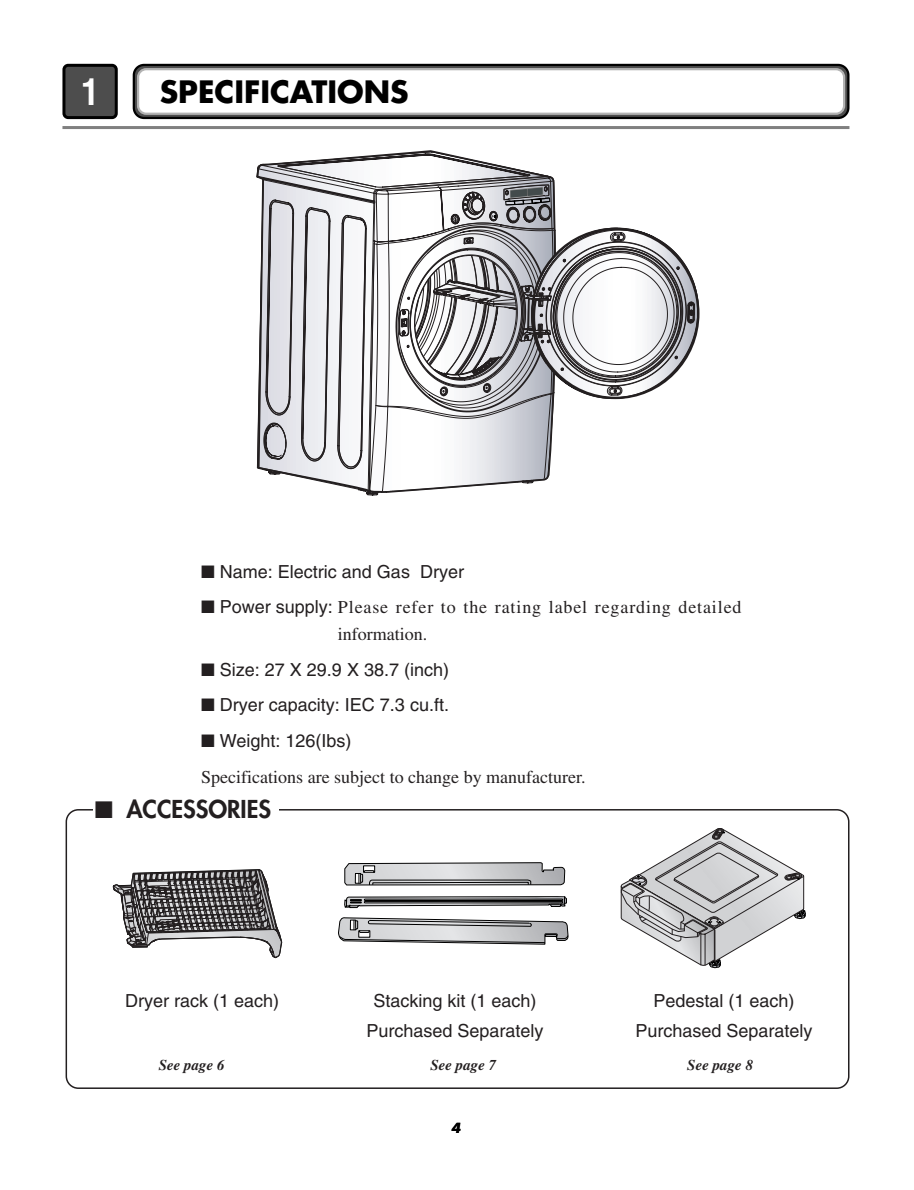
<style>
.page{position:relative;width:914px;height:1190px;background:#fff}
.page>*{position:absolute;margin:0;border:0;box-sizing:border-box;transform-origin:0 0}
.t1{font:700 37.5px "Helvetica";color:#fff;scale:.9 1}
.t2{font:700 30px "Futura";color:#000}
.t3{font:800 24px "Futura";color:#231f20}
.t4{font:18px/30.2px "Helvetica";color:#231f20;text-align:center}
.t5{font:18px/27px "Times";letter-spacing:.05em;color:#231f20}
.t6{font:18px "Times";color:#231f20}
.t7{font:italic 700 15px "Times";color:#231f20}
.t8{font:italic 700 13.5px "Futura";color:#000}
.s1{font-family:"Helvetica"}
</style>
<div class="page">
<div style="left:64px;top:65px;width:52px;height:53px;background:#4d4d4d;border-radius:4px"></div>
<div style="left:62px;top:64px;width:56px;height:55px;border:3px solid #000;border-radius:4px"></div>
<hr style="left:62px;top:126px;width:787px;height:3px;background:#808080">
<div style="left:134px;top:65px;width:714px;height:53px;background:#4d4d4d;border-radius:10px"></div>
<div style="left:133px;top:64px;width:716px;height:55px;border:2px solid #000;border-radius:10px"></div>
<div style="left:138px;top:69px;width:706px;height:45px;background:#fff;border-radius:8px"></div>
<div style="left:137px;top:68px;width:708px;height:47px;border:2px solid #b3b3b3;border-radius:8px"></div>
<svg style="left:257px;top:151px;width:441px;height:344px"></svg>
<div style="left:66px;top:809px;width:783px;height:280px;border:2px solid #231f20;border-radius:12px"></div>
<div style="left:93px;top:795px;width:186px;height:36px;background:#fff"></div>
<svg style="left:620px;top:828px;width:185px;height:140px"></svg>
<svg style="left:344px;top:896px;width:223px;height:13px"></svg>
<svg style="left:344px;top:862px;width:221px;height:24px;background:#b1b1b3"></svg>
<svg style="left:338px;top:917px;width:231px;height:28px"></svg>
<svg style="left:112px;top:869px;width:171px;height:90px"></svg>
<h1 class="t1" style="left:81px;top:78px;width:22px">1</h1>
<h2 class="t2" style="left:160px;top:78px;width:250px">SPECIFICATIONS</h2>
<p class="t4" style="left:201px;top:558px;width:264px">■ Name: Electric and Gas Dryer</p>
<p class="t5" style="left:338px;top:595px;width:405px;text-indent:-137px">■ <span class="s1">Power supply:</span> Please refer to the rating label regarding detailed information.</p>
<p class="t4" style="left:201px;top:656px;width:249px">■ Size: 27 X 29.9 X 38.7 (inch)</p>
<p class="t4" style="left:201px;top:691px;width:249px">■ Dryer capacity: IEC 7.3 cu.ft.</p>
<p class="t4" style="left:201px;top:727px;width:152px">■ Weight: 126(Ibs)</p>
<p class="t6" style="left:201px;top:770px;width:386px">Specifications are subject to change by manufacturer.</p>
<h3 class="t3" style="left:95px;top:797px;width:178px">■ ACCESSORIES</h3>
<p class="t4" style="left:125px;top:987px;width:155px">Dryer rack (1 each)</p>
<p class="t4" style="left:366px;top:987px;width:179px">Stacking kit (1 each)<br>Purchased Separately</p>
<p class="t4" style="left:635px;top:987px;width:179px">Pedestal (1 each)<br>Purchased Separately</p>
<p class="t7" style="left:159px;top:1059px;width:67px">See page 6</p>
<p class="t7" style="left:430px;top:1059px;width:67px">See page 7</p>
<p class="t7" style="left:687px;top:1059px;width:67px">See page 8</p>
<p class="t8" style="left:451px;top:1122px;width:11px">4</p>
</div>
